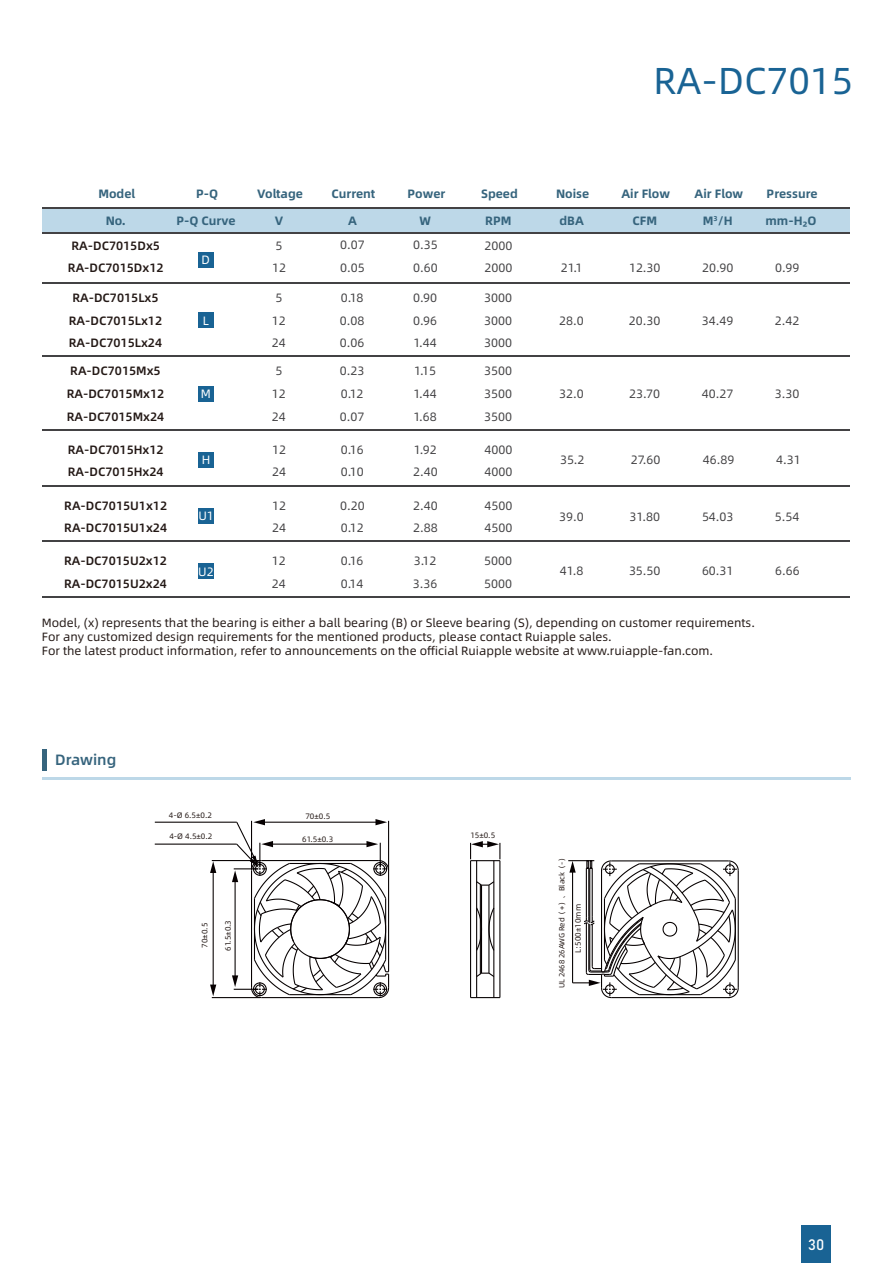
<style>
.page{position:relative;width:893px;height:1263px;background:#fff}
.page>*{position:absolute;margin:0;border:0;box-sizing:border-box;transform-origin:0 0}
.t1{font:37.5px "Alibaba Pu Hui Ti";color:#196394}
.t2{font:500 15px "Alibaba Pu Hui Ti";color:#36647d}
.t3{font:15px "Bahnschrift";color:#fff}
.t4{font:12.15px/22.8px "Alibaba Pu Hui Ti";color:#434244}
.t5{font:500 12.15px/22.8px "Alibaba Pu Hui Ti";color:#231815}
.t6{font:700 12.15px "Alibaba Pu Hui Ti";color:#36647d}
.t7{font:12.15px "Alibaba Pu Hui Ti";color:#fff}
.t8{font:12px/14.4px "Alibaba Pu Hui Ti";color:#231815}
.t9{font:7.8px "Alibaba Pu Hui Ti";color:#231815}
.t10{font:7.5px "Alibaba Pu Hui Ti";color:#231815}
</style>
<div class="page">
<hr style="left:42px;top:777px;width:809px;height:2px;background:#bdd8e8">
<hr style="left:43px;top:749px;width:4px;height:22px;background:#36647d">
<div style="left:43px;top:208px;width:807px;height:25px;background:#bdd8e8"></div>
<hr style="left:43px;top:208px;width:807px;height:1px;background:#434244">
<hr style="left:43px;top:232px;width:807px;height:2px;background:#434244">
<hr style="left:42px;top:282px;width:808px;height:1px;background:#434244">
<div style="left:198px;top:252px;width:16px;height:16px;background:#196394"></div>
<hr style="left:42px;top:356px;width:808px;height:1px;background:#434244">
<div style="left:198px;top:312px;width:16px;height:16px;background:#196394"></div>
<hr style="left:42px;top:429px;width:808px;height:1px;background:#434244">
<div style="left:198px;top:386px;width:16px;height:16px;background:#196394"></div>
<hr style="left:43px;top:485px;width:807px;height:1px;background:#434244">
<div style="left:198px;top:452px;width:16px;height:15px;background:#196394"></div>
<hr style="left:43px;top:541px;width:807px;height:1px;background:#434244">
<div style="left:198px;top:508px;width:16px;height:15px;background:#196394"></div>
<hr style="left:42px;top:597px;width:808px;height:1px;background:#434244">
<div style="left:198px;top:563px;width:16px;height:16px;background:#196394"></div>
<div style="left:801px;top:1225px;width:30px;height:38px;background:#196394"></div>
<svg style="left:471px;top:997px;width:29px;height:1px"></svg>
<hr style="left:470px;top:861px;width:1px;height:136px;background:#060001">
<hr style="left:480px;top:884px;width:1px;height:90px;background:#060001">
<hr style="left:476px;top:861px;width:1px;height:136px;background:#060001">
<hr style="left:499px;top:861px;width:1px;height:136px;background:#060001">
<hr style="left:493px;top:861px;width:1px;height:136px;background:#060001">
<hr style="left:488px;top:885px;width:1px;height:88px;background:#060001">
<hr style="left:481px;top:885px;width:1px;height:88px;background:#060001">
<svg style="left:476px;top:906px;width:19px;height:46px"></svg>
<svg style="left:476px;top:880px;width:19px;height:7px"></svg>
<svg style="left:476px;top:972px;width:19px;height:6px"></svg>
<svg style="left:470px;top:841px;width:30px;height:20px"></svg>
<hr style="left:212px;top:997px;width:48px;height:1px;background:#060001">
<hr style="left:212px;top:860px;width:48px;height:1px;background:#060001">
<hr style="left:213px;top:871px;width:1px;height:116px;background:#060001">
<svg style="left:210px;top:984px;width:6px;height:12px"></svg>
<svg style="left:210px;top:861px;width:6px;height:12px"></svg>
<hr style="left:155px;top:843px;width:82px;height:2px;background:#060001">
<hr style="left:155px;top:822px;width:82px;height:1px;background:#060001">
<svg style="left:232px;top:819px;width:158px;height:180px"></svg>
<svg style="left:568px;top:860px;width:171px;height:139px"></svg>
<h1 class="t1" style="left:654px;top:53px;width:201px">RA-DC7015</h1>
<p class="t6" style="left:98px;top:184px;width:38px">Model</p>
<p class="t6" style="left:196px;top:184px;width:24px">P-Q</p>
<p class="t6" style="left:257px;top:184px;width:47px">Voltage</p>
<p class="t6" style="left:332px;top:184px;width:45px">Current</p>
<p class="t6" style="left:407px;top:184px;width:39px">Power</p>
<p class="t6" style="left:481px;top:184px;width:38px">Speed</p>
<p class="t6" style="left:556px;top:184px;width:35px">Noise</p>
<p class="t6" style="left:621px;top:184px;width:50px">Air Flow</p>
<p class="t6" style="left:695px;top:184px;width:50px">Air Flow</p>
<p class="t6" style="left:767px;top:184px;width:53px">Pressure</p>
<p class="t6" style="left:275px;top:211px;width:10px">V</p>
<p class="t6" style="left:348px;top:211px;width:10px">A</p>
<p class="t6" style="left:420px;top:211px;width:13px">W</p>
<p class="t6" style="left:485px;top:211px;width:28px">RPM</p>
<p class="t6" style="left:559px;top:211px;width:26px">dBA</p>
<p class="t6" style="left:632px;top:211px;width:26px">CFM</p>
<p class="t6" style="left:703px;top:211px;width:31px">M<sup>3</sup>/H</p>
<p class="t6" style="left:106px;top:211px;width:22px">No.</p>
<p class="t6" style="left:176px;top:211px;width:61px">P-Q Curve</p>
<p class="t6" style="left:765px;top:211px;width:53px">mm-H₂O</p>
<p class="t5" style="left:71px;top:233px;width:90px">RA-DC7015Dx5</p>
<p class="t7" style="left:202px;top:251px;width:10px">D</p>
<p class="t5" style="left:68px;top:256px;width:97px">RA-DC7015Dx12</p>
<p class="t4" style="left:272px;top:233px;width:15px">5<br>12</p>
<p class="t4" style="left:340px;top:233px;width:26px">0.07<br>0.05</p>
<p class="t4" style="left:413px;top:233px;width:26px">0.35<br>0.60</p>
<p class="t4" style="left:484px;top:233px;width:29px">2000<br>2000</p>
<p class="t4" style="left:561px;top:256px;width:23px">21.1</p>
<p class="t4" style="left:629px;top:256px;width:33px">12.30</p>
<p class="t4" style="left:702px;top:256px;width:33px">20.90</p>
<p class="t4" style="left:775px;top:256px;width:26px">0.99</p>
<p class="t5" style="left:69px;top:285px;width:95px">RA-DC7015Lx5<br>RA-DC7015Lx12</p>
<p class="t7" style="left:203px;top:311px;width:8px">L</p>
<p class="t4" style="left:272px;top:285px;width:15px">5<br>12</p>
<p class="t4" style="left:340px;top:285px;width:26px">0.18<br>0.08</p>
<p class="t4" style="left:413px;top:285px;width:26px">0.90<br>0.96</p>
<p class="t4" style="left:484px;top:286px;width:29px">3000<br>3000</p>
<p class="t5" style="left:69px;top:331px;width:95px">RA-DC7015Lx24</p>
<p class="t4" style="left:272px;top:331px;width:15px">24</p>
<p class="t4" style="left:340px;top:331px;width:26px">0.06</p>
<p class="t4" style="left:413px;top:331px;width:25px">1.44</p>
<p class="t4" style="left:484px;top:331px;width:29px">3000</p>
<p class="t5" style="left:67px;top:359px;width:99px">RA-DC7015Mx5<br>RA-DC7015Mx12</p>
<p class="t4" style="left:272px;top:359px;width:15px">5<br>12</p>
<p class="t4" style="left:340px;top:359px;width:26px">0.23<br>0.12</p>
<p class="t4" style="left:413px;top:359px;width:25px">1.15<br>1.44</p>
<p class="t4" style="left:484px;top:359px;width:29px">3500<br>3500</p>
<p class="t7" style="left:201px;top:385px;width:12px">M</p>
<p class="t5" style="left:67px;top:404px;width:99px">RA-DC7015Mx24</p>
<p class="t4" style="left:272px;top:404px;width:15px">24</p>
<p class="t4" style="left:340px;top:404px;width:26px">0.07</p>
<p class="t4" style="left:413px;top:404px;width:25px">1.68</p>
<p class="t4" style="left:484px;top:404px;width:29px">3500</p>
<p class="t7" style="left:202px;top:451px;width:10px">H</p>
<p class="t5" style="left:68px;top:437px;width:97px">RA-DC7015Hx12</p>
<p class="t4" style="left:272px;top:437px;width:15px">12</p>
<p class="t4" style="left:341px;top:437px;width:24px">0.16</p>
<p class="t4" style="left:414px;top:437px;width:24px">1.92</p>
<p class="t4" style="left:484px;top:437px;width:29px">4000</p>
<p class="t5" style="left:68px;top:460px;width:97px">RA-DC7015Hx24</p>
<p class="t4" style="left:272px;top:460px;width:15px">24</p>
<p class="t4" style="left:341px;top:460px;width:24px">0.10</p>
<p class="t4" style="left:413px;top:460px;width:26px">2.40</p>
<p class="t4" style="left:484px;top:460px;width:29px">4000</p>
<p class="t7" style="left:198px;top:507px;width:17px">U1</p>
<p class="t5" style="left:64px;top:493px;width:104px">RA-DC7015U1x12</p>
<p class="t4" style="left:272px;top:493px;width:15px">12</p>
<p class="t4" style="left:340px;top:493px;width:26px">0.20</p>
<p class="t4" style="left:413px;top:493px;width:26px">2.40</p>
<p class="t4" style="left:484px;top:493px;width:29px">4500</p>
<p class="t5" style="left:64px;top:516px;width:104px">RA-DC7015U1x24</p>
<p class="t4" style="left:272px;top:516px;width:15px">24</p>
<p class="t4" style="left:341px;top:516px;width:24px">0.12</p>
<p class="t4" style="left:413px;top:516px;width:26px">2.88</p>
<p class="t4" style="left:484px;top:516px;width:29px">4500</p>
<p class="t7" style="left:198px;top:562px;width:17px">U2</p>
<p class="t5" style="left:64px;top:549px;width:104px">RA-DC7015U2x12</p>
<p class="t4" style="left:272px;top:549px;width:15px">12</p>
<p class="t4" style="left:341px;top:549px;width:24px">0.16</p>
<p class="t4" style="left:414px;top:549px;width:24px">3.12</p>
<p class="t4" style="left:484px;top:549px;width:29px">5000</p>
<p class="t4" style="left:559px;top:308px;width:26px">28.0</p>
<p class="t4" style="left:629px;top:308px;width:33px">20.30</p>
<p class="t4" style="left:702px;top:308px;width:33px">34.49</p>
<p class="t4" style="left:775px;top:308px;width:26px">2.42</p>
<p class="t4" style="left:559px;top:382px;width:26px">32.0</p>
<p class="t4" style="left:629px;top:382px;width:33px">23.70</p>
<p class="t4" style="left:702px;top:382px;width:33px">40.27</p>
<p class="t4" style="left:775px;top:382px;width:26px">3.30</p>
<p class="t4" style="left:560px;top:448px;width:26px">35.2</p>
<p class="t4" style="left:631px;top:448px;width:31px">27.60</p>
<p class="t4" style="left:703px;top:448px;width:33px">46.89</p>
<p class="t4" style="left:776px;top:448px;width:26px">4.31</p>
<p class="t4" style="left:559px;top:505px;width:26px">39.0</p>
<p class="t4" style="left:630px;top:505px;width:32px">31.80</p>
<p class="t4" style="left:702px;top:505px;width:33px">54.03</p>
<p class="t4" style="left:775px;top:505px;width:26px">5.54</p>
<p class="t4" style="left:560px;top:559px;width:25px">41.8</p>
<p class="t4" style="left:629px;top:559px;width:33px">35.50</p>
<p class="t4" style="left:702px;top:559px;width:33px">60.31</p>
<p class="t4" style="left:775px;top:559px;width:26px">6.66</p>
<p class="t5" style="left:64px;top:572px;width:104px">RA-DC7015U2x24</p>
<p class="t4" style="left:272px;top:572px;width:15px">24</p>
<p class="t4" style="left:341px;top:572px;width:24px">0.14</p>
<p class="t4" style="left:413px;top:572px;width:26px">3.36</p>
<p class="t4" style="left:484px;top:572px;width:29px">5000</p>
<p class="t8" style="left:42px;top:614px;width:715px">Model, (x) represents that the bearing is either a ball bearing (B) or Sleeve bearing (S), depending on customer requirements.<br>For any customized design requirements for the mentioned products, please contact Ruiapple sales.<br>For the latest product information, refer to announcements on the official Ruiapple website at www.ruiapple-fan.com.</p>
<p class="t2" style="left:55px;top:748px;width:63px">Drawing</p>
<p class="t9" style="left:169px;top:809px;width:45px">4-Ø 6.5±0.2</p>
<p class="t9" style="left:305px;top:811px;width:26px">70±0.5</p>
<p class="t9" style="left:302px;top:834px;width:32px">61.5±0.3</p>
<p class="t9" style="left:169px;top:830px;width:45px">4-Ø 4.5±0.2</p>
<p class="t9" style="left:199px;top:948px;width:26px;rotate:-90deg">70±0.5</p>
<p class="t9" style="left:222px;top:951px;width:32px;rotate:-90deg">61.5±0.3</p>
<p class="t9" style="left:470px;top:829px;width:26px">15±0.5</p>
<p class="t10" style="left:556px;top:988px;width:136px;rotate:-90deg">UL 2468 26AWG Red（+）、Black（-）</p>
<p class="t9" style="left:572px;top:952px;width:50px;rotate:-90deg">L:500±10mm</p>
<p class="t3" style="left:808px;top:1233px;width:18px">30</p>
</div>
